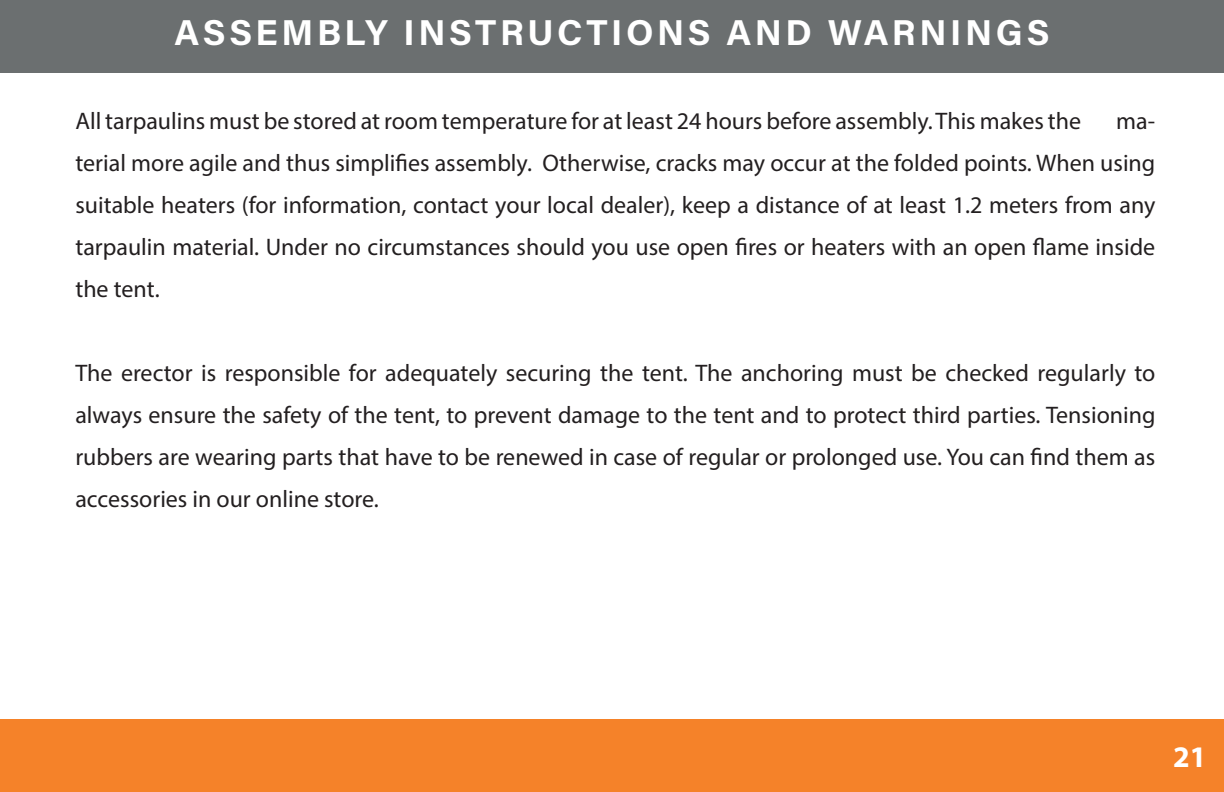
<style>
.page{position:relative;width:1224px;height:792px;background:#fff}
.page>*{position:absolute;margin:0;border:0;box-sizing:border-box;transform-origin:0 0}
.t1{font:700 36px "Acumin Pro";letter-spacing:.1em;color:#fff}
.t2{font:700 30px "Myriad Pro";color:#fff}
.t3{font:24px/42px "Myriad Pro";color:#231f20;text-align:justify}
</style>
<div class="page">
<div style="left:0;top:1px;width:1224px;height:72px;background:#6b6f70"></div>
<div style="left:0;top:720px;width:1224px;height:72px;background:#f58229"></div>
<h1 class="t1" style="left:174px;top:7px;width:877px">ASSEMBLY INSTRUCTIONS AND WARNINGS</h1>
<p class="t3" style="left:75px;top:99px;width:1007px">All tarpaulins must be stored at room temperature for at least 24 hours before assembly. This makes the</p>
<p class="t3" style="left:75px;top:99px;width:1082px;text-indent:1041px">ma&shy;terial more agile and thus simplifies assembly. Otherwise, cracks may occur at the folded points. When using suitable heaters (for information, contact your local dealer), keep a distance of at least 1.2 meters from any tarpaulin material. Under no circumstances should you use open fires or heaters with an open flame inside the tent.</p>
<p class="t3" style="left:75px;top:351px;width:1082px">The erector is responsible for adequately securing the tent. The anchoring must be checked regularly to always ensure the safety of the tent, to prevent damage to the tent and to protect third parties. Tensioning rubbers are wearing parts that have to be renewed in case of regular or prolonged use. You can find them as accessories in our online store.</p>
<p class="t2" style="left:1173px;top:737px;width:35px">21</p>
</div>
